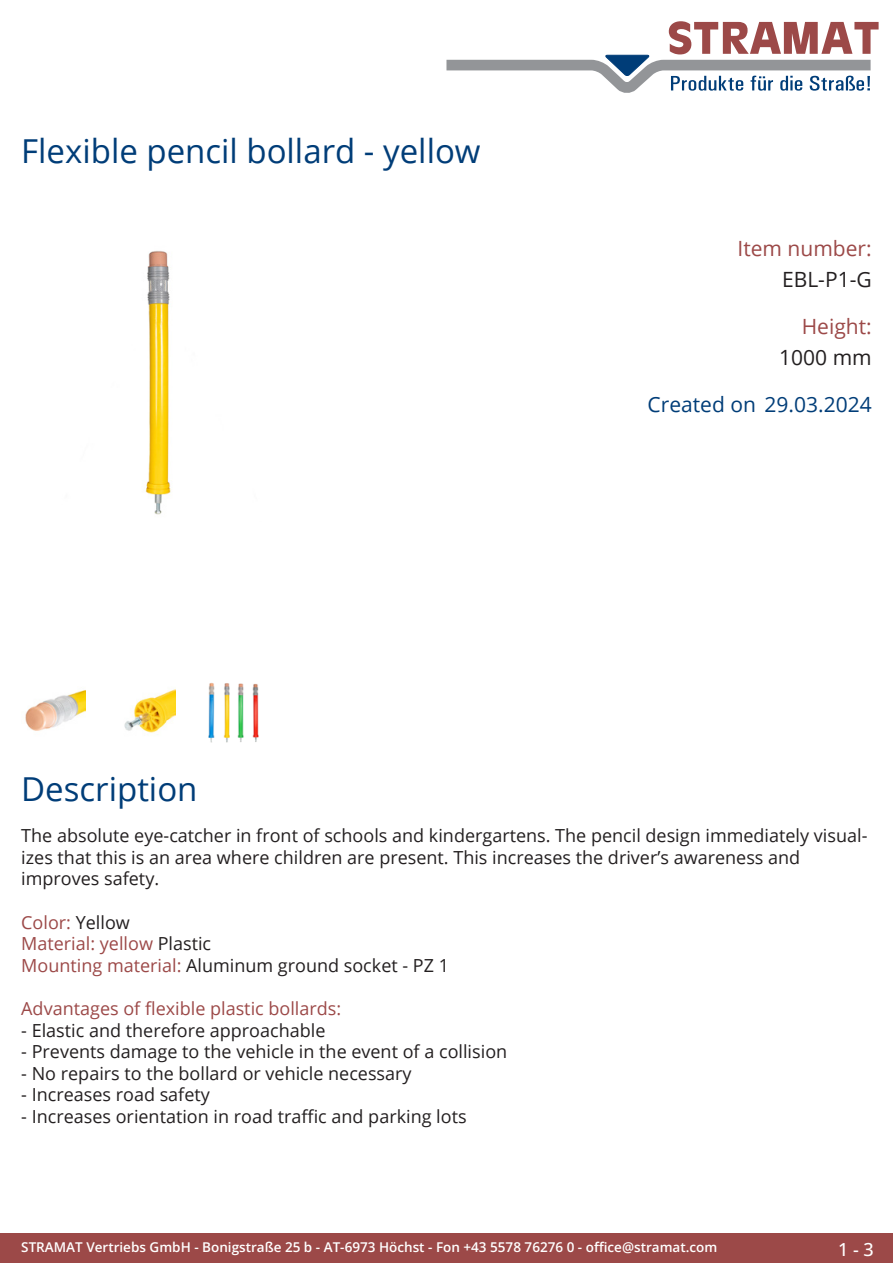
<style>
.page{position:relative;width:893px;height:1263px;background:#fff}
.page>*{position:absolute;margin:0;border:0;box-sizing:border-box;transform-origin:0 0}
.Produkttitel{font:33px "Open Sans";color:#003d78}
.Erstellungsdatum{font:21px "Open Sans";color:#003d78}
.TechDaten_Überschrif{font:21px "Open Sans";color:#9c4948}
.TechDaten_Inhalt{font:21px "Open Sans";color:#231f20}
.Beschreibung_Text{font:18px/21.6px "Open Sans";color:#231f20}
.Beschreibung_Text-2{font:18px/21.6px "Open Sans";color:#9c4948}
.t1{font:500 18px "Open Sans";color:#fff}
.t2{font:600 13.5px "Open Sans";color:#fff}
.s1{color:#231f20}
</style>
<div class="page">
<div style="left:0;top:1233px;width:893px;height:30px;background:#9c4948"></div>
<svg style="left:446px;top:21px;width:433px;height:72px"></svg>
<img style="left:145px;top:251px;width:27px;height:264px">
<img style="left:25px;top:690px;width:60px;height:41px">
<img style="left:124px;top:689px;width:51px;height:44px">
<img style="left:208px;top:683px;width:51px;height:60px">
<p class="Produkttitel" style="left:21px;top:128px;width:461px">Flexible pencil bollard - yellow</p>
<p class="TechDaten_Überschrif" style="left:737px;top:234px;width:136px">Item number:</p>
<p class="TechDaten_Inhalt" style="left:782px;top:265px;width:91px">EBL-P1-G</p>
<p class="TechDaten_Überschrif" style="left:802px;top:312px;width:71px">Height:</p>
<p class="TechDaten_Inhalt" style="left:779px;top:343px;width:94px">1000 mm</p>
<p class="Erstellungsdatum" style="left:648px;top:390px;width:226px">Created on 29.03.2024</p>
<p class="Produkttitel" style="left:21px;top:766px;width:178px">Description</p>
<p class="Beschreibung_Text" style="left:21px;top:824px;width:846px">The absolute eye-catcher in front of schools and kindergartens. The pencil design immediately visual&shy;izes that this is an area where children are present. This increases the driver’s awareness and improves safety.</p>
<p class="Beschreibung_Text-2" style="left:21px;top:911px;width:429px">Color: <span class="s1">Yellow<br></span>Material: yellow <span class="s1">Plastic<br></span>Mounting material: <span class="s1">Aluminum ground socket - PZ 1</span></p>
<p class="Beschreibung_Text-2" style="left:21px;top:997px;width:321px">Advantages of flexible plastic bollards:</p>
<p class="Beschreibung_Text" style="left:21px;top:1019px;width:306px">- Elastic and therefore approachable</p>
<p class="Beschreibung_Text" style="left:21px;top:1040px;width:487px">- Prevents damage to the vehicle in the event of a collision</p>
<p class="Beschreibung_Text" style="left:21px;top:1062px;width:392px">- No repairs to the bollard or vehicle necessary</p>
<p class="Beschreibung_Text" style="left:21px;top:1083px;width:190px">- Increases road safety</p>
<p class="Beschreibung_Text" style="left:21px;top:1105px;width:447px">- Increases orientation in road traffic and parking lots</p>
<p class="t2" style="left:21px;top:1238px;width:698px">STRAMAT Vertriebs GmbH - Bonigstraße 25 b - AT-6973 Höchst - Fon +43 5578 76276 0 - office@stramat.com</p>
<p class="t1" style="left:838px;top:1237px;width:37px">1 - 3</p>
</div>
